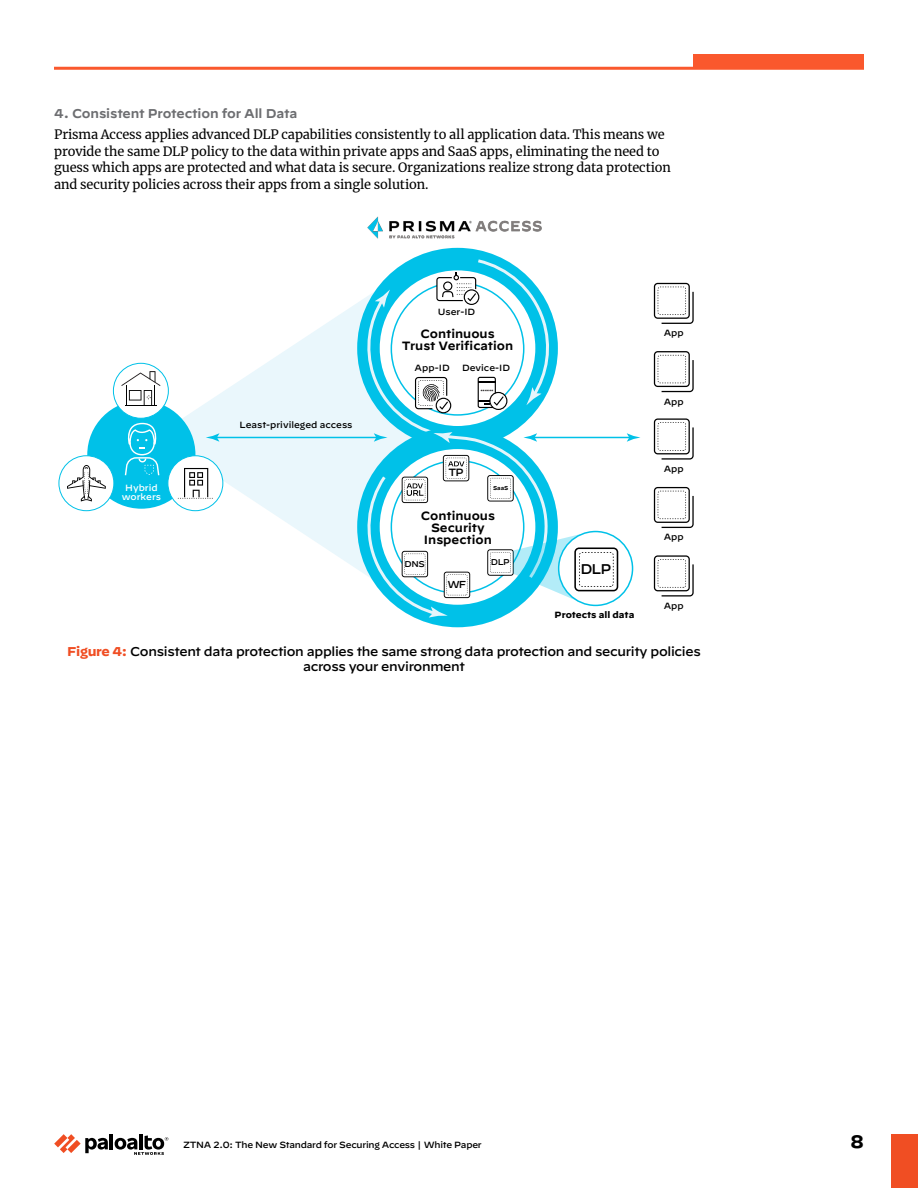
<style>
.page{position:relative;width:918px;height:1188px;background:#fff}
.page>*{position:absolute;margin:0;border:0;box-sizing:border-box;transform-origin:0 0}
.t1{font:700 18px "Decimal";color:#000}
.t2{font:500 14.1px "Decimal";color:#000}
.t3{font:12.75px/16.5px "Merriweather";letter-spacing:-.01em;color:#000}
.figure-title{font:500 12.75px/15.3px "Decimal";letter-spacing:-.025em;color:#000;text-align:center}
.Heading_3{font:600 12.75px "Decimal";letter-spacing:-.01em;color:#6d6e71}
.t4{font:600 12px/12px "Decimal";color:#000;text-align:center}
.t5{font:500 10.5px "Decimal";color:#010101}
.t6{font:500 10.05px "Decimal";color:#010101}
.t7{font:500 9px "Decimal";letter-spacing:-.005em;color:#000}
.t8{font:500 9px "Decimal";letter-spacing:-.025em;color:#000}
.t9{font:700 9px "Decimal";color:#000}
.t10{font:500 9px/9px "Decimal";color:#fff;text-align:center}
.t11{font:500 8.4px "Decimal";letter-spacing:-.06em;color:#010101}
.t12{font:600 5.7px "Decimal";color:#010101}
.t13{font:500 4.95px "Decimal";color:#231f20}
.s1{font-weight:700;color:#f04e23}
</style>
<div class="page">
<hr style="left:110px;top:1134px;width:3px;height:15px;background:#000">
<svg style="left:54px;top:1134px;width:54px;height:19px"></svg>
<hr style="left:139px;top:1134px;width:4px;height:15px;background:#000">
<svg style="left:115px;top:1135px;width:53px;height:20px"></svg>
<div style="left:891px;top:1134px;width:27px;height:54px;background:#f04e23"></div>
<div style="left:693px;top:54px;width:171px;height:14px;background:#fa582d"></div>
<hr style="left:54px;top:67px;width:810px;height:3px;background:#fa582d">
<svg style="left:156px;top:301px;width:205px;height:271px;fill:#eaf7fc"></svg>
<svg style="left:654px;top:487px;width:40px;height:41px"></svg>
<svg style="left:654px;top:555px;width:40px;height:42px"></svg>
<svg style="left:654px;top:418px;width:40px;height:42px"></svg>
<svg style="left:654px;top:351px;width:40px;height:41px"></svg>
<svg style="left:654px;top:283px;width:40px;height:41px"></svg>
<hr style="left:215px;top:437px;width:163px;height:1px;background:#00c1e8">
<svg style="left:206px;top:433px;width:13px;height:9px"></svg>
<hr style="left:533px;top:437px;width:98px;height:1px;background:#00c1e8">
<svg style="left:627px;top:433px;width:13px;height:9px"></svg>
<div style="left:87px;top:401px;width:108px;height:108px;background:#00c1e8;border-radius:50%"></div>
<svg style="left:125px;top:423px;width:34px;height:52px"></svg>
<div style="left:59px;top:456px;width:55px;height:55px;background:#fff;border-radius:50%"></div>
<div style="left:59px;top:455px;width:55px;height:56px;border:1px solid #00c1e8;border-radius:50%"></div>
<svg style="left:67px;top:465px;width:39px;height:36px"></svg>
<div style="left:168px;top:456px;width:55px;height:55px;background:#fff;border-radius:50%"></div>
<div style="left:168px;top:455px;width:55px;height:56px;border:1px solid #00c1e8;border-radius:50%"></div>
<svg style="left:178px;top:468px;width:35px;height:31px"></svg>
<div style="left:113px;top:363px;width:55px;height:55px;background:#fff;border-radius:50%"></div>
<div style="left:113px;top:363px;width:56px;height:56px;border:1px solid #00c1e8;border-radius:50%"></div>
<hr style="left:125px;top:405px;width:31px;height:1px;background:#010101">
<svg style="left:121px;top:371px;width:39px;height:34px"></svg>
<img style="left:367px;top:216px;width:175px;height:23px">
<svg style="left:559px;top:532px;width:74px;height:73px"></svg>
<svg style="left:361px;top:257px;width:257px;height:361px"></svg>
<p class="Heading_3" style="left:54px;top:102px;width:245px">4. Consistent Protection for All Data</p>
<p class="t3" style="left:54px;top:126px;width:618px">Prisma Access applies advanced DLP capabilities consistently to all application data. This means we provide the same DLP policy to the data within private apps and SaaS apps, eliminating the need to guess which apps are protected and what data is secure. Organizations realize strong data protection and security policies across their apps from a single solution.</p>
<p class="t10" style="left:122px;top:482px;width:41px">Hybrid workers</p>
<p class="t7" style="left:240px;top:416px;width:114px">Least-privileged access</p>
<p class="t7" style="left:438px;top:303px;width:39px">User-ID</p>
<p class="t4" style="left:402px;top:326px;width:113px">Continuous<br>Trust Verification</p>
<p class="t7" style="left:415px;top:360px;width:37px">App-ID</p>
<p class="t7" style="left:462px;top:360px;width:50px">Device-ID</p>
<p class="t13" style="left:480px;top:387px;width:15px">******</p>
<p class="t5" style="left:448px;top:462px;width:17px">TP</p>
<p class="t12" style="left:493px;top:483px;width:16px">SaaS</p>
<p class="t4" style="left:421px;top:508px;width:76px">Continuous<br>Security<br>Inspection</p>
<p class="t6" style="left:448px;top:575px;width:20px">WF</p>
<p class="t11" style="left:405px;top:556px;width:22px">DNS</p>
<p class="t11" style="left:491px;top:554px;width:20px">DLP</p>
<p class="t2" style="left:580px;top:556px;width:33px">DLP</p>
<p class="t9" style="left:555px;top:610px;width:81px">Protects all data</p>
<p class="t7" style="left:664px;top:325px;width:22px">App</p>
<p class="t7" style="left:664px;top:393px;width:22px">App</p>
<p class="t7" style="left:664px;top:460px;width:22px">App</p>
<p class="t7" style="left:664px;top:529px;width:22px">App</p>
<p class="t7" style="left:664px;top:597px;width:22px">App</p>
<p class="figure-title" style="left:67px;top:642px;width:635px"><span class="s1">Figure 4:</span> Consistent data protection applies the same strong data protection and security policies across your environment</p>
<p class="t8" style="left:183px;top:1137px;width:300px">ZTNA 2.0: The New Standard for Securing Access | White Paper</p>
<h1 class="t1" style="left:851px;top:1132px;width:15px">8</h1>
</div>
